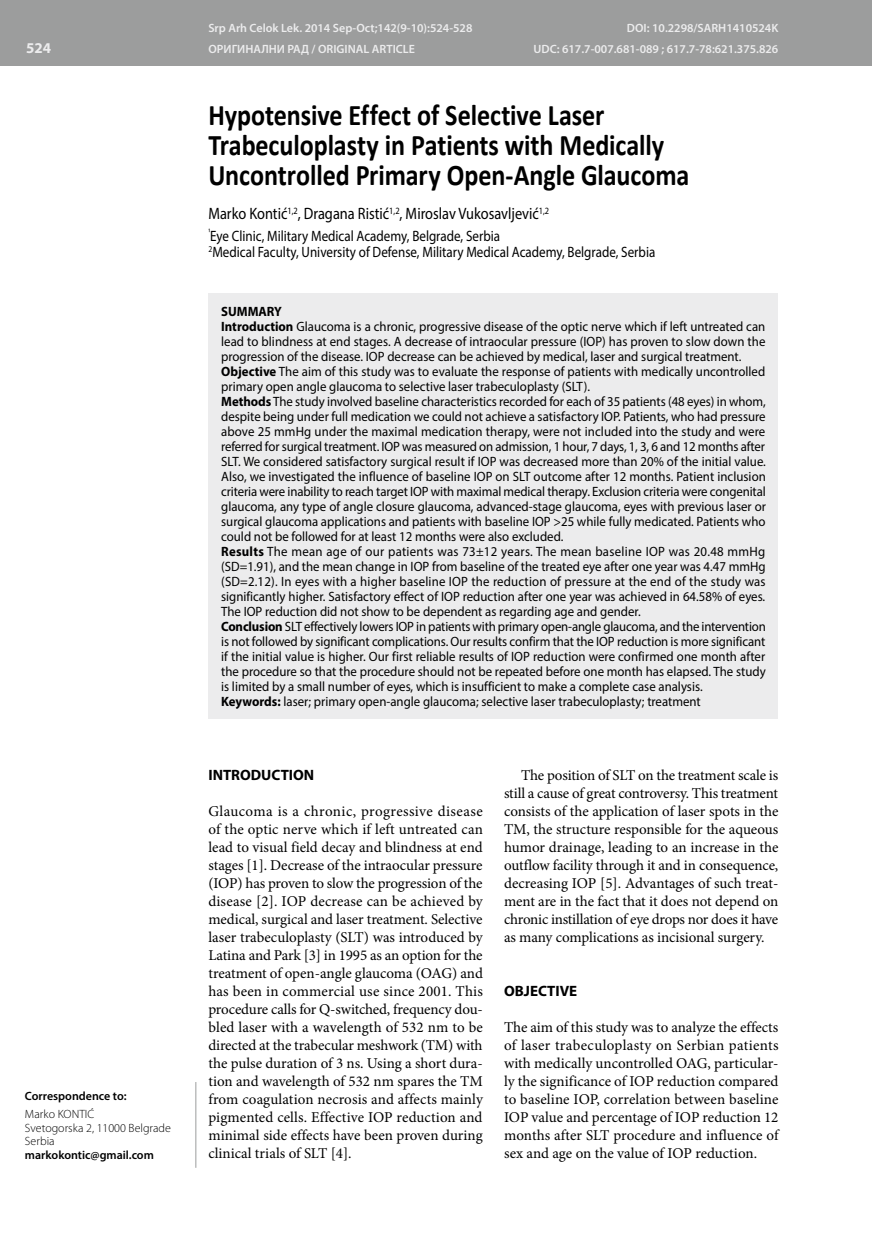
<style>
.page{position:relative;width:872px;height:1234px;background:#fff}
.page>*{position:absolute;margin:0;border:0;box-sizing:border-box;transform-origin:0 0}
.t1{font:700 30px/30px "Calibri";letter-spacing:-.005em;color:#000;scale:.87 1}
.t2{font:16.5px "Myriad Pro";color:#000;scale:.87 1}
.t3{font:15px/18px "Minion Pro";letter-spacing:-.005em;color:#000;text-align:justify}
.t4{font:15px/15.8px "Myriad Pro";color:#000;scale:.87 1}
.t5{font:700 15px "Myriad Pro";color:#000}
.t6{font:700 15px "Myriad Pro";color:#ececed}
.t7{font:13.5px/15px "Myriad Pro";color:#000;scale:.95 1}
.t8{font:600 12px "Myriad Pro";color:#ececed}
.t9{font:300 12px/13.5px "Myriad Pro";color:#000}
.t10{font:600 12px "Myriad Pro";color:#000}
.s1{font-weight:700}
</style>
<div class="page">
<div style="left:0;top:0;width:872px;height:66px;background:#9c9d9d"></div>
<hr style="left:871px;top:0;width:1px;height:66px;background:#ececed">
<hr style="left:196px;top:1081px;width:1px;height:86px;background:#9c9d9d">
<div style="left:208px;top:293px;width:570px;height:425px;background:#ececed"></div>
<p class="t6" style="left:26px;top:38px;width:26px">524</p>
<p class="t10" style="left:25px;top:1088px;width:103px">Correspondence to:</p>
<p class="t9" style="left:25px;top:1107px;width:147px">Marko KONTIĆ<br>Svetogorska 2, 11000 Belgrade<br>Serbia</p>
<p class="t10" style="left:25px;top:1146px;width:130px">markokontic@gmail.com</p>
<p class="t8" style="left:208px;top:20px;width:265px">Srp Arh Celok Lek. 2014 Sep-Oct;142(9-10):524-528</p>
<p class="t8" style="left:627px;top:20px;width:153px">DOI: 10.2298/SARH1410524K</p>
<p class="t8" style="left:208px;top:42px;width:208px">ОРИГИНАЛНИ РАД / ORIGINAL ARTICLE</p>
<p class="t8" style="left:533px;top:42px;width:246px">UDC: 617.7-007.681-089 ; 617.7-78:621.375.826</p>
<h1 class="t1" style="left:208px;top:98px;width:554px">Hypotensive Effect of Selective Laser<br>Trabeculoplasty in Patients with Medically<br>Uncontrolled Primary Open-Angle Glaucoma</h1>
<p class="t2" style="left:208px;top:203px;width:393px">Marko Kontić<sup>1,2</sup>, Dragana Ristić<sup>1,2</sup>, Miroslav Vukosavljević<sup>1,2</sup></p>
<p class="t4" style="left:208px;top:228px;width:515px"><sup>¹</sup>Eye Clinic, Military Medical Academy, Belgrade, Serbia<br><sup>2</sup>Medical Faculty, University of Defense, Military Medical Academy, Belgrade, Serbia</p>
<p class="t7" style="left:221px;top:303px;width:575px"><span class="s1">SUMMARY<br>Introduction</span> Glaucoma is a chronic, progressive disease of the optic nerve which if left untreated can lead to blindness at end stages. A decrease of intraocular pressure (IOP) has proven to slow down the progression of the disease. IOP decrease can be achieved by medical, laser and surgical treatment.<br><span class="s1">Objective</span> The aim of this study was to evaluate the response of patients with medically uncontrolled primary open angle glaucoma to selective laser trabeculoplasty (SLT).<br><span class="s1">Methods</span> The study involved baseline characteristics recorded for each of 35 patients (48 eyes) in whom, despite being under full medication we could not achieve a satisfactory IOP. Patients, who had pressure above 25 mmHg under the maximal medication therapy, were not included into the study and were referred for surgical treatment. IOP was measured on admission, 1 hour, 7 days, 1, 3, 6 and 12 months after SLT. We considered satisfactory surgical result if IOP was decreased more than 20% of the initial value.<br>Also, we investigated the influence of baseline IOP on SLT outcome after 12 months. Patient inclusion criteria were inability to reach target IOP with maximal medical therapy. Exclusion criteria were congenital glaucoma, any type of angle closure glaucoma, advanced-stage glaucoma, eyes with previous laser or surgical glaucoma applications and patients with baseline IOP &gt;25 while fully medicated. Patients who could not be followed for at least 12 months were also excluded.<br><span class="s1">Results</span> The mean age of our patients was 73±12 years. The mean baseline IOP was 20.48 mmHg (SD=1.91), and the mean change in IOP from baseline of the treated eye after one year was 4.47 mmHg (SD=2.12). In eyes with a higher baseline IOP the reduction of pressure at the end of the study was significantly higher. Satisfactory effect of IOP reduction after one year was achieved in 64.58% of eyes.<br>The IOP reduction did not show to be dependent as regarding age and gender.<br><span class="s1">Conclusion</span> SLT effectively lowers IOP in patients with primary open-angle glaucoma, and the intervention is not followed by significant complications. Our results confirm that the IOP reduction is more significant if the initial value is higher. Our first reliable results of IOP reduction were confirmed one month after the procedure so that the procedure should not be repeated before one month has elapsed. The study is limited by a small number of eyes, which is insufficient to make a complete case analysis.<br><span class="s1">Keywords:</span> laser; primary open-angle glaucoma; selective laser trabeculoplasty; treatment</p>
<p class="t5" style="left:208px;top:765px;width:107px">INTRODUCTION</p>
<p class="t3" style="left:208px;top:802px;width:276px">Glaucoma is a chronic, progressive disease of the optic nerve which if left untreated can lead to visual field decay and blindness at end stages [1]. Decrease of the intraocular pressure (IOP) has proven to slow the progression of the disease [2]. IOP decrease can be achieved by medical, surgical and laser treatment. Selective laser trabeculoplasty (SLT) was introduced by Latina and Park [3] in 1995 as an option for the treatment of open-angle glaucoma (OAG) and has been in commercial use since 2001. This procedure calls for Q-switched, frequency dou&shy;bled laser with a wavelength of 532 nm to be directed at the trabecular meshwork (TM) with the pulse duration of 3 ns. Using a short dura&shy;tion and wavelength of 532 nm spares the TM from coagulation necrosis and affects mainly pigmented cells. Effective IOP reduction and minimal side effects have been proven during clinical trials of SLT [4].</p>
<p class="t3" style="left:504px;top:766px;width:276px;text-indent:17px">The position of SLT on the treatment scale is still a cause of great controversy. This treatment consists of the application of laser spots in the TM, the structure responsible for the aqueous humor drainage, leading to an increase in the outflow facility through it and in consequence, decreasing IOP [5]. Advantages of such treat&shy;ment are in the fact that it does not depend on chronic instillation of eye drops nor does it have as many complications as incisional surgery.</p>
<p class="t5" style="left:504px;top:981px;width:75px">OBJECTIVE</p>
<p class="t3" style="left:504px;top:1018px;width:276px">The aim of this study was to analyze the effects of laser trabeculoplasty on Serbian patients with medically uncontrolled OAG, particular&shy;ly the significance of IOP reduction compared to baseline IOP, correlation between baseline IOP value and percentage of IOP reduction 12 months after SLT procedure and influence of sex and age on the value of IOP reduction.</p>
</div>
